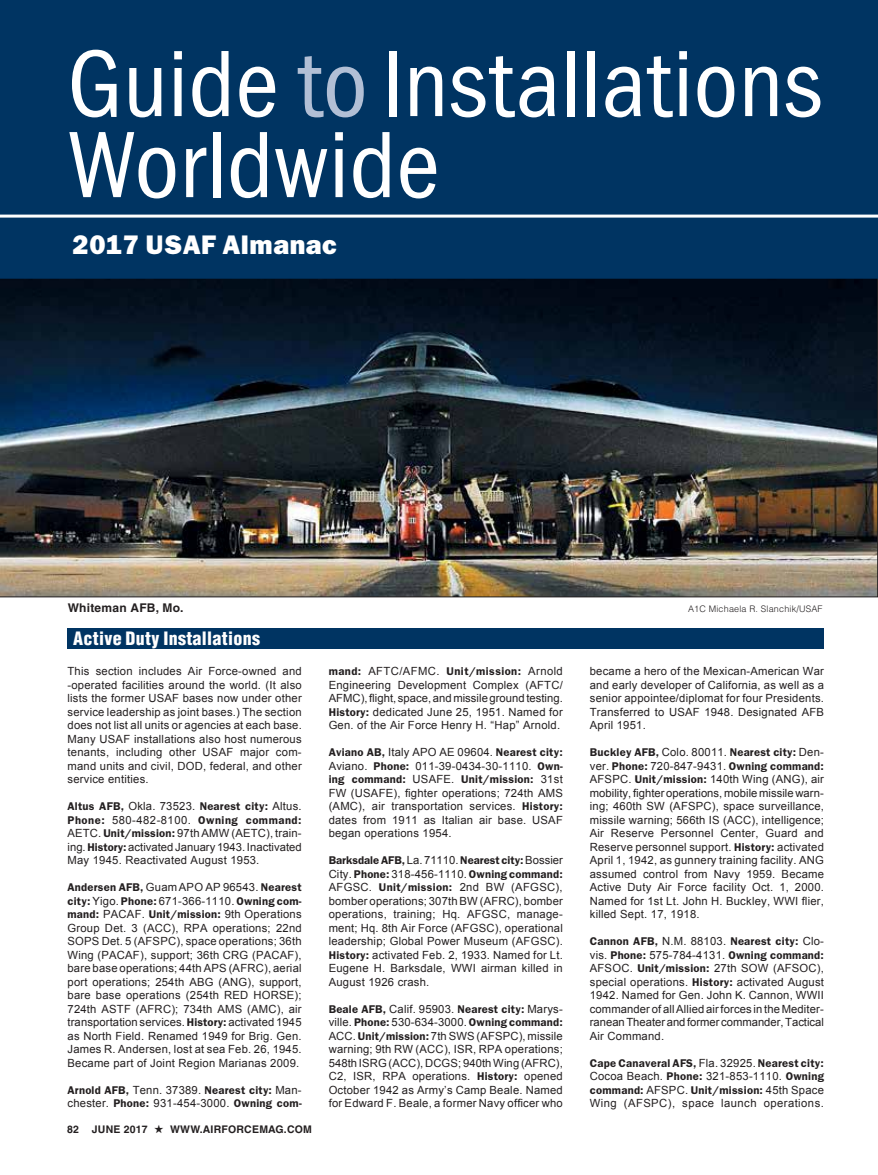
<style>
.page{position:relative;width:878px;height:1175px;background:#fff}
.page>*{position:absolute;margin:0;border:0;box-sizing:border-box;transform-origin:0 0}
.t1{font:97.5px/81px "Franklin Gothic URW Con Boo";letter-spacing:.005em;color:#fff}
.t2{font:800 27px "Franklin Gothic";letter-spacing:.02em;color:#fff}
.t3{font:900 condensed 18px "Helvetica";letter-spacing:.015em;color:#fff}
.t4{font:700 12px "Helvetica";letter-spacing:.02em;color:#231f20}
.t5{font:11.25px/13.5px "Arial";letter-spacing:.02em;color:#231f20;text-align:justify}
.t6{font:600 11.25px/13.5px "Franklin Gothic";letter-spacing:.02em;color:#231f20}
.t7{font:600 11.25px/13.5px "Franklin Gothic";color:#231f20}
.t8{font:600 11.25px "Franklin Gothic";letter-spacing:.04em;color:#231f20}
.t9{font:11.25px "Arial";letter-spacing:.04em;color:#231f20}
.t10{font:700 10.5px "Helvetica";letter-spacing:.02em;color:#231f20}
.t11{font:300 9px "Helvetica";letter-spacing:.02em;color:#231f20}
.s1{color:#b2bfd5}
.s2{font-family:"Arial";font-weight:400}
.s3{font-family:"Franklin Gothic";font-weight:600}
</style>
<div class="page">
<img style="left:0;top:279px;width:877px;height:318px">
<div style="left:67px;top:628px;width:756px;height:20px;background:#003462"></div>
<div style="left:0;top:0;width:877px;height:279px;background:#003462"></div>
<svg style="left:0;top:214px;width:877px;height:4px"></svg>
<h1 class="t1" style="left:68px;top:42px;width:756px">Guide <span class="s1">to</span> Installations<br>Worldwide</h1>
<h2 class="t2" style="left:73px;top:229px;width:265px">2017 USAF Almanac</h2>
<p class="t4" style="left:68px;top:600px;width:117px">Whiteman AFB, Mo.</p>
<p class="t11" style="left:688px;top:603px;width:136px">A1C Michaela R. Slanchik/USAF</p>
<h3 class="t3" style="left:73px;top:626px;width:188px">Active Duty Installations</h3>
<p class="t5" style="left:68px;top:664px;width:236px">This section includes Air Force-owned and -operated facilities around the world. (It also lists the former USAF bases now under other service leadership as joint bases.) The section does not list all units or agencies at each base.<br>Many USAF installations also host numerous tenants, including other USAF major com&shy;mand units and civil, DOD, federal, and other service entities.</p>
<p class="t6" style="left:68px;top:799px;width:236px">Altus AFB, <span class="s2">Okla. 73523.</span> Nearest city: <span class="s2">Altus.<br></span>Phone: <span class="s2">580-482-8100.</span> Owning command:</p>
<p class="t5" style="left:68px;top:826px;width:236px">AETC. <span class="s3">Unit/mission:</span> 97th AMW (AETC), train&shy;ing. <span class="s3">History:</span> activated January 1943. Inactivated May 1945. Reactivated August 1953.</p>
<p class="t6" style="left:68px;top:880px;width:236px">Andersen AFB, <span class="s2">Guam APO AP 96543.</span> Nearest city: <span class="s2">Yigo.</span> Phone: <span class="s2">671-366-1110.</span> Owning com-</p>
<p class="t5" style="left:67px;top:907px;width:236px"><span class="s3">mand:</span> PACAF. <span class="s3">Unit/mission:</span> 9th Operations Group Det. 3 (ACC), RPA operations; 22nd SOPS Det. 5 (AFSPC), space operations; 36th Wing (PACAF), support; 36th CRG (PACAF), bare base operations; 44th APS (AFRC), aerial port operations; 254th ABG (ANG), support, bare base operations (254th RED HORSE); 724th ASTF (AFRC); 734th AMS (AMC), air transportation services. <span class="s3">History:</span> activated 1945 as North Field. Renamed 1949 for Brig. Gen.<br>James R. Andersen, lost at sea Feb. 26, 1945.<br>Became part of Joint Region Marianas 2009.</p>
<p class="t6" style="left:67px;top:1083px;width:236px">Arnold AFB, <span class="s2">Tenn. 37389.</span> Nearest city: <span class="s2">Man-</span></p>
<p class="t5" style="left:67px;top:1096px;width:236px">chester. <span class="s3">Phone:</span> 931-454-3000. <span class="s3">Owning com-</span></p>
<p class="t10" style="left:67px;top:1122px;width:246px">82 JUNE 2017 ★ WWW.AIRFORCEMAG.COM</p>
<p class="t8" style="left:328px;top:664px;width:236px">mand: <span class="s2">AFTC/AFMC.</span> Unit/mission: <span class="s2">Arnold</span></p>
<p class="t5" style="left:328px;top:678px;width:236px">Engineering Development Complex (AFTC/ AFMC), flight, space, and missile ground testing.<br><span class="s3">History:</span> dedicated June 25, 1951. Named for Gen. of the Air Force Henry H. “Hap” Arnold.</p>
<p class="t6" style="left:328px;top:745px;width:235px">Aviano AB, <span class="s2">Italy APO AE 09604.</span> Nearest city:</p>
<p class="t5" style="left:328px;top:759px;width:236px">Aviano. <span class="s3">Phone:</span> 011-39-0434-30-1110. <span class="s3">Own-</span></p>
<p class="t6" style="left:328px;top:772px;width:235px">ing command: <span class="s2">USAFE.</span> Unit/mission: <span class="s2">31st</span></p>
<p class="t5" style="left:328px;top:786px;width:236px">FW (USAFE), fighter operations; 724th AMS (AMC), air transportation services. <span class="s3">History: </span>dates from 1911 as Italian air base. USAF began operations 1954.</p>
<p class="t7" style="left:328px;top:853px;width:236px">Barksdale AFB, <span class="s2">La. 71110.</span> Nearest city: <span class="s2">Bossier<br>City.</span> Phone: <span class="s2">318-456-1110.</span> Owning command:</p>
<p class="t5" style="left:328px;top:880px;width:236px">AFGSC. <span class="s3">Unit/mission:</span> 2nd BW (AFGSC), bomber operations; 307th BW (AFRC), bomber operations, training; Hq. AFGSC, manage&shy;ment; Hq. 8th Air Force (AFGSC), operational leadership; Global Power Museum (AFGSC).<br><span class="s3">History:</span> activated Feb. 2, 1933. Named for Lt.<br>Eugene H. Barksdale, WWI airman killed in August 1926 crash.</p>
<p class="t6" style="left:328px;top:1002px;width:235px">Beale AFB, <span class="s2">Calif. 95903.</span> Nearest city: <span class="s2">Marys&shy;ville.</span> Phone: <span class="s2">530-634-3000.</span> Owning command:</p>
<p class="t5" style="left:328px;top:1029px;width:236px">ACC. <span class="s3">Unit/mission:</span> 7th SWS (AFSPC), missile warning; 9th RW (ACC), ISR, RPA operations; 548th ISRG (ACC), DCGS; 940th Wing (AFRC), C2, ISR, RPA operations. <span class="s3">History:</span> opened October 1942 as Army’s Camp Beale. Named for Edward F. Beale, a former Navy officer who</p>
<p class="t5" style="left:589px;top:664px;width:236px">became a hero of the Mexican-American War and early developer of California, as well as a senior appointee/diplomat for four Presidents.<br>Transferred to USAF 1948. Designated AFB April 1951.</p>
<p class="t6" style="left:589px;top:745px;width:236px">Buckley AFB, <span class="s2">Colo. 80011.</span> Nearest city: <span class="s2">Den&shy;ver.</span> Phone: <span class="s2">720-847-9431.</span> Owning command:</p>
<p class="t5" style="left:589px;top:772px;width:236px">AFSPC. <span class="s3">Unit/mission:</span> 140th Wing (ANG), air mobility, fighter operations, mobile missile warn&shy;ing; 460th SW (AFSPC), space surveillance, missile warning; 566th IS (ACC), intelligence; Air Reserve Personnel Center, Guard and Reserve personnel support. <span class="s3">History:</span> activated April 1, 1942, as gunnery training facility. ANG assumed control from Navy 1959. Became Active Duty Air Force facility Oct. 1, 2000.<br>Named for 1st Lt. John H. Buckley, WWI flier, killed Sept. 17, 1918.</p>
<p class="t6" style="left:589px;top:934px;width:236px">Cannon AFB, <span class="s2">N.M. 88103.</span> Nearest city: <span class="s2">Clo&shy;vis.</span> Phone: <span class="s2">575-784-4131.</span> Owning command:</p>
<p class="t5" style="left:589px;top:961px;width:236px">AFSOC. <span class="s3">Unit/mission:</span> 27th SOW (AFSOC), special operations. <span class="s3">History:</span> activated August 1942. Named for Gen. John K. Cannon, WWII commander of all Allied air forces in the Mediter&shy;ranean Theater and former commander, Tactical Air Command.</p>
<p class="t6" style="left:589px;top:1056px;width:235px">Cape Canaveral AFS, <span class="s2">Fla. 32925.</span> Nearest city:</p>
<p class="t5" style="left:589px;top:1069px;width:236px">Cocoa Beach. <span class="s3">Phone:</span> 321-853-1110. <span class="s3">Owning</span></p>
<p class="t6" style="left:589px;top:1083px;width:236px">command: <span class="s2">AFSPC.</span> Unit/mission: <span class="s2">45th Space</span></p>
<p class="t9" style="left:589px;top:1097px;width:235px">Wing (AFSPC), space launch operations.</p>
</div>
